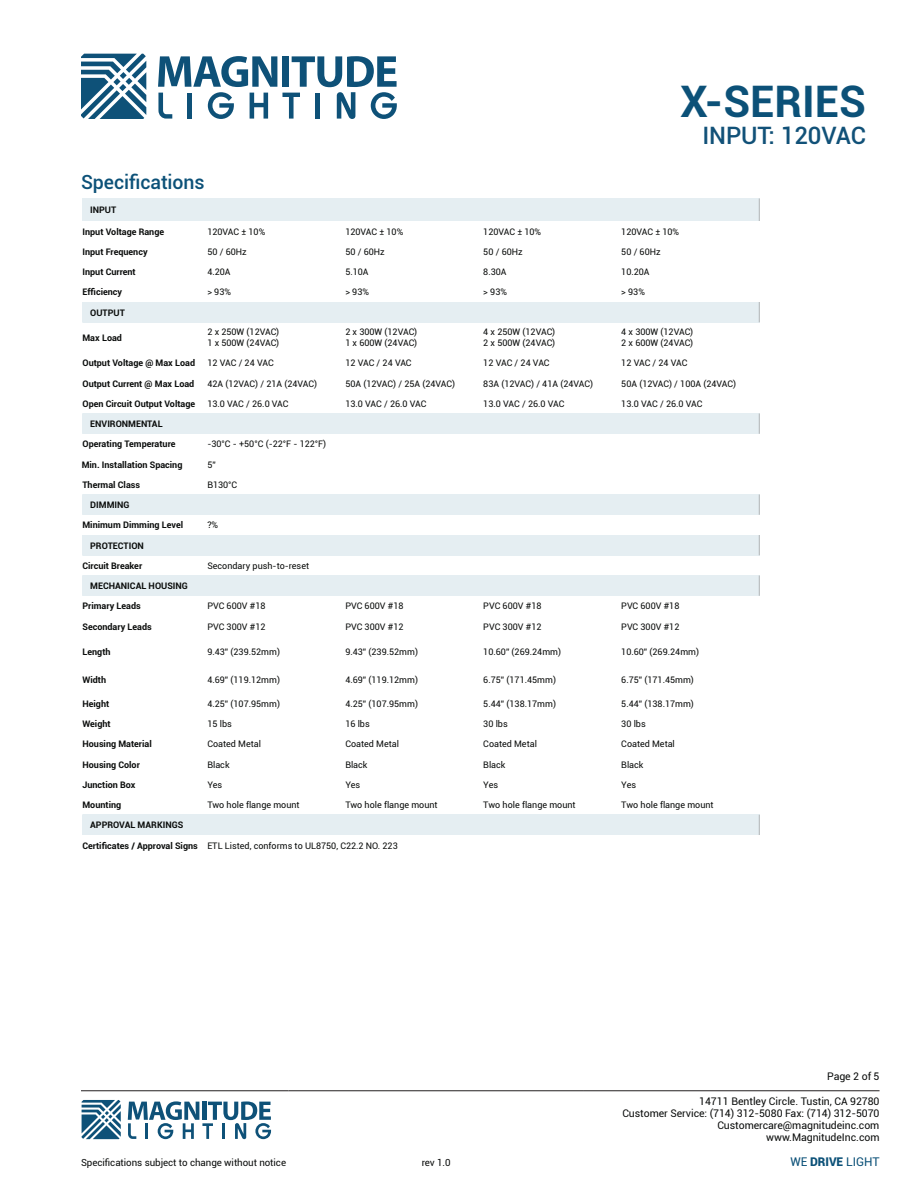
<style>
.page{position:relative;width:918px;height:1188px;background:#fff}
.page>*{position:absolute;margin:0;border:0;box-sizing:border-box;transform-origin:0 0}
.t1{font:700 43.5px "Roboto";color:#0c5178}
.t2{font:500 24px "Roboto";letter-spacing:-.005em;color:#115178}
.Codici_INDOOR{font:500 19.5px "Roboto";letter-spacing:-.005em;color:#0c5178}
.t3{font:12px "Roboto";letter-spacing:-.005em;color:#0c5178}
.t4{font:10.5px/12px "Roboto";letter-spacing:-.005em;color:#0a0c0b;text-align:right}
.t5{font:9.75px "Roboto";letter-spacing:-.005em;color:#0a0c0b}
.t6{font:9px "Roboto";color:#0a0c0b}
.t7{font:700 9px "Roboto";color:#0a0c0b}
.s1{font-weight:900}
</style>
<div class="page">
<hr style="left:81px;top:1091px;width:207px;height:1px;background:#231f20">
<hr style="left:288px;top:1091px;width:296px;height:1px;background:#231f20">
<hr style="left:584px;top:1091px;width:296px;height:1px;background:#231f20">
<svg style="left:81px;top:54px;width:65px;height:65px"></svg>
<svg style="left:158px;top:56px;width:239px;height:63px"></svg>
<svg style="left:82px;top:1100px;width:39px;height:39px"></svg>
<svg style="left:128px;top:1101px;width:143px;height:38px"></svg>
<div style="left:82px;top:198px;width:677px;height:23px;background:#e5eef2"></div>
<div style="left:82px;top:302px;width:677px;height:20px;background:#e5eef2"></div>
<div style="left:82px;top:414px;width:677px;height:20px;background:#e5eef2"></div>
<div style="left:82px;top:495px;width:677px;height:20px;background:#e5eef2"></div>
<div style="left:82px;top:535px;width:677px;height:20px;background:#e5eef2"></div>
<div style="left:82px;top:576px;width:677px;height:20px;background:#e5eef2"></div>
<div style="left:82px;top:815px;width:677px;height:20px;background:#e5eef2"></div>
<svg style="left:759px;top:198px;width:1px;height:23px"></svg>
<svg style="left:759px;top:302px;width:1px;height:20px"></svg>
<svg style="left:759px;top:414px;width:1px;height:20px"></svg>
<svg style="left:759px;top:495px;width:1px;height:20px"></svg>
<svg style="left:759px;top:535px;width:1px;height:20px"></svg>
<svg style="left:759px;top:576px;width:1px;height:20px"></svg>
<svg style="left:759px;top:815px;width:1px;height:20px"></svg>
<h1 class="t1" style="left:680px;top:71px;width:187px">X-SERIES</h1>
<h2 class="t2" style="left:702px;top:119px;width:165px">INPUT: 120VAC</h2>
<p class="Codici_INDOOR" style="left:81px;top:168px;width:125px">Specifications</p>
<p class="t7" style="left:90px;top:204px;width:28px">INPUT</p>
<p class="t7" style="left:82px;top:225px;width:83px">Input Voltage Range</p>
<p class="t6" style="left:207px;top:225px;width:59px">120VAC ± 10%</p>
<p class="t6" style="left:345px;top:225px;width:59px">120VAC ± 10%</p>
<p class="t6" style="left:483px;top:225px;width:59px">120VAC ± 10%</p>
<p class="t6" style="left:621px;top:225px;width:59px">120VAC ± 10%</p>
<p class="t7" style="left:82px;top:245px;width:67px">Input Frequency</p>
<p class="t6" style="left:207px;top:245px;width:41px">50 / 60Hz</p>
<p class="t6" style="left:345px;top:245px;width:41px">50 / 60Hz</p>
<p class="t6" style="left:483px;top:245px;width:41px">50 / 60Hz</p>
<p class="t6" style="left:621px;top:245px;width:41px">50 / 60Hz</p>
<p class="t7" style="left:82px;top:265px;width:55px">Input Current</p>
<p class="t6" style="left:207px;top:265px;width:25px">4.20A</p>
<p class="t6" style="left:345px;top:265px;width:25px">5.10A</p>
<p class="t6" style="left:483px;top:265px;width:25px">8.30A</p>
<p class="t6" style="left:621px;top:265px;width:30px">10.20A</p>
<p class="t7" style="left:82px;top:286px;width:41px">Efficiency</p>
<p class="t6" style="left:207px;top:286px;width:25px">&gt; 93%</p>
<p class="t6" style="left:345px;top:286px;width:25px">&gt; 93%</p>
<p class="t6" style="left:483px;top:286px;width:25px">&gt; 93%</p>
<p class="t6" style="left:621px;top:286px;width:25px">&gt; 93%</p>
<p class="t7" style="left:90px;top:306px;width:36px">OUTPUT</p>
<p class="t7" style="left:82px;top:331px;width:41px">Max Load</p>
<p class="t6" style="left:207px;top:326px;width:73px">2 x 250W (12VAC)</p>
<p class="t6" style="left:207px;top:337px;width:73px">1 x 500W (24VAC)</p>
<p class="t6" style="left:345px;top:326px;width:73px">2 x 300W (12VAC)</p>
<p class="t6" style="left:345px;top:337px;width:73px">1 x 600W (24VAC)</p>
<p class="t6" style="left:483px;top:326px;width:73px">4 x 250W (12VAC)</p>
<p class="t6" style="left:483px;top:337px;width:73px">2 x 500W (24VAC)</p>
<p class="t6" style="left:621px;top:326px;width:73px">4 x 300W (12VAC)</p>
<p class="t6" style="left:621px;top:337px;width:73px">2 x 600W (24VAC)</p>
<p class="t7" style="left:82px;top:357px;width:114px">Output Voltage @ Max Load</p>
<p class="t6" style="left:207px;top:357px;width:68px">12 VAC / 24 VAC</p>
<p class="t6" style="left:345px;top:357px;width:68px">12 VAC / 24 VAC</p>
<p class="t6" style="left:483px;top:357px;width:68px">12 VAC / 24 VAC</p>
<p class="t6" style="left:621px;top:357px;width:68px">12 VAC / 24 VAC</p>
<p class="t7" style="left:82px;top:377px;width:113px">Output Current @ Max Load</p>
<p class="t6" style="left:207px;top:377px;width:111px">42A (12VAC) / 21A (24VAC)</p>
<p class="t6" style="left:345px;top:377px;width:111px">50A (12VAC) / 25A (24VAC)</p>
<p class="t6" style="left:483px;top:377px;width:111px">83A (12VAC) / 41A (24VAC)</p>
<p class="t6" style="left:621px;top:377px;width:116px">50A (12VAC) / 100A (24VAC)</p>
<p class="t7" style="left:82px;top:397px;width:114px">Open Circuit Output Voltage</p>
<p class="t6" style="left:207px;top:397px;width:83px">13.0 VAC / 26.0 VAC</p>
<p class="t6" style="left:345px;top:397px;width:83px">13.0 VAC / 26.0 VAC</p>
<p class="t6" style="left:483px;top:397px;width:83px">13.0 VAC / 26.0 VAC</p>
<p class="t6" style="left:621px;top:397px;width:83px">13.0 VAC / 26.0 VAC</p>
<p class="t7" style="left:90px;top:417px;width:74px">ENVIRONMENTAL</p>
<p class="t7" style="left:82px;top:438px;width:94px">Operating Temperature</p>
<p class="t6" style="left:207px;top:438px;width:120px">-30°C - +50°C (-22°F - 122°F)</p>
<p class="t7" style="left:82px;top:458px;width:102px">Min. Installation Spacing</p>
<p class="t6" style="left:207px;top:458px;width:10px">5”</p>
<p class="t7" style="left:82px;top:478px;width:59px">Thermal Class</p>
<p class="t6" style="left:207px;top:478px;width:31px">B130°C</p>
<p class="t7" style="left:90px;top:498px;width:41px">DIMMING</p>
<p class="t7" style="left:82px;top:519px;width:102px">Minimum Dimming Level</p>
<p class="t6" style="left:207px;top:519px;width:12px">?%</p>
<p class="t7" style="left:90px;top:539px;width:55px">PROTECTION</p>
<p class="t7" style="left:82px;top:559px;width:61px">Circuit Breaker</p>
<p class="t6" style="left:207px;top:559px;width:103px">Secondary push-to-reset</p>
<p class="t7" style="left:90px;top:579px;width:99px">MECHANICAL HOUSING</p>
<p class="t7" style="left:82px;top:600px;width:60px">Primary Leads</p>
<p class="t6" style="left:207px;top:600px;width:60px">PVC 600V #18</p>
<p class="t6" style="left:345px;top:600px;width:60px">PVC 600V #18</p>
<p class="t6" style="left:483px;top:600px;width:60px">PVC 600V #18</p>
<p class="t6" style="left:621px;top:600px;width:60px">PVC 600V #18</p>
<p class="t7" style="left:82px;top:620px;width:71px">Secondary Leads</p>
<p class="t6" style="left:207px;top:620px;width:60px">PVC 300V #12</p>
<p class="t6" style="left:345px;top:620px;width:60px">PVC 300V #12</p>
<p class="t6" style="left:483px;top:620px;width:60px">PVC 300V #12</p>
<p class="t6" style="left:621px;top:620px;width:60px">PVC 300V #12</p>
<p class="t7" style="left:82px;top:645px;width:30px">Length</p>
<p class="t6" style="left:207px;top:645px;width:74px">9.43” (239.52mm)</p>
<p class="t6" style="left:345px;top:645px;width:74px">9.43” (239.52mm)</p>
<p class="t6" style="left:483px;top:645px;width:79px">10.60” (269.24mm)</p>
<p class="t6" style="left:621px;top:645px;width:79px">10.60” (269.24mm)</p>
<p class="t7" style="left:82px;top:674px;width:25px">Width</p>
<p class="t6" style="left:207px;top:674px;width:74px">4.69” (119.12mm)</p>
<p class="t6" style="left:345px;top:674px;width:74px">4.69” (119.12mm)</p>
<p class="t6" style="left:483px;top:674px;width:74px">6.75” (171.45mm)</p>
<p class="t6" style="left:621px;top:674px;width:74px">6.75” (171.45mm)</p>
<p class="t7" style="left:82px;top:697px;width:28px">Height</p>
<p class="t6" style="left:207px;top:697px;width:74px">4.25” (107.95mm)</p>
<p class="t6" style="left:345px;top:697px;width:74px">4.25” (107.95mm)</p>
<p class="t6" style="left:483px;top:697px;width:74px">5.44” (138.17mm)</p>
<p class="t6" style="left:621px;top:697px;width:74px">5.44” (138.17mm)</p>
<p class="t7" style="left:82px;top:717px;width:30px">Weight</p>
<p class="t6" style="left:207px;top:718px;width:26px">15 lbs</p>
<p class="t6" style="left:345px;top:718px;width:26px">16 lbs</p>
<p class="t6" style="left:483px;top:718px;width:26px">30 lbs</p>
<p class="t6" style="left:621px;top:718px;width:26px">30 lbs</p>
<p class="t7" style="left:82px;top:738px;width:71px">Housing Material</p>
<p class="t6" style="left:207px;top:738px;width:55px">Coated Metal</p>
<p class="t6" style="left:345px;top:738px;width:55px">Coated Metal</p>
<p class="t6" style="left:483px;top:738px;width:55px">Coated Metal</p>
<p class="t6" style="left:621px;top:738px;width:55px">Coated Metal</p>
<p class="t7" style="left:82px;top:758px;width:59px">Housing Color</p>
<p class="t6" style="left:207px;top:758px;width:24px">Black</p>
<p class="t6" style="left:345px;top:758px;width:24px">Black</p>
<p class="t6" style="left:483px;top:758px;width:24px">Black</p>
<p class="t6" style="left:621px;top:758px;width:24px">Black</p>
<p class="t7" style="left:82px;top:778px;width:55px">Junction Box</p>
<p class="t6" style="left:207px;top:778px;width:16px">Yes</p>
<p class="t6" style="left:345px;top:778px;width:16px">Yes</p>
<p class="t6" style="left:483px;top:778px;width:16px">Yes</p>
<p class="t6" style="left:621px;top:778px;width:16px">Yes</p>
<p class="t7" style="left:82px;top:798px;width:40px">Mounting</p>
<p class="t6" style="left:207px;top:799px;width:94px">Two hole flange mount</p>
<p class="t6" style="left:345px;top:799px;width:94px">Two hole flange mount</p>
<p class="t6" style="left:483px;top:799px;width:94px">Two hole flange mount</p>
<p class="t6" style="left:621px;top:799px;width:94px">Two hole flange mount</p>
<p class="t7" style="left:90px;top:819px;width:95px">APPROVAL MARKINGS</p>
<p class="t7" style="left:82px;top:839px;width:117px">Certificates / Approval Signs</p>
<p class="t6" style="left:207px;top:839px;width:192px">ETL Listed, conforms to UL8750, C22.2 NO. 223</p>
<p class="t4" style="left:827px;top:1070px;width:54px">Page 2 of 5</p>
<p class="t4" style="left:622px;top:1095px;width:259px">14711 Bentley Circle. Tustin, CA 92780<br>Customer Service: (714) 312-5080 Fax: (714) 312-5070<br>Customercare@magnitudeinc.com www.MagnitudeInc.com</p>
<p class="t5" style="left:81px;top:1156px;width:207px">Specifications subject to change without notice</p>
<p class="t5" style="left:422px;top:1156px;width:30px">rev 1.0</p>
<h3 class="t3" style="left:790px;top:1153px;width:91px">WE <span class="s1">DRIVE</span> LIGHT</h3>
</div>
